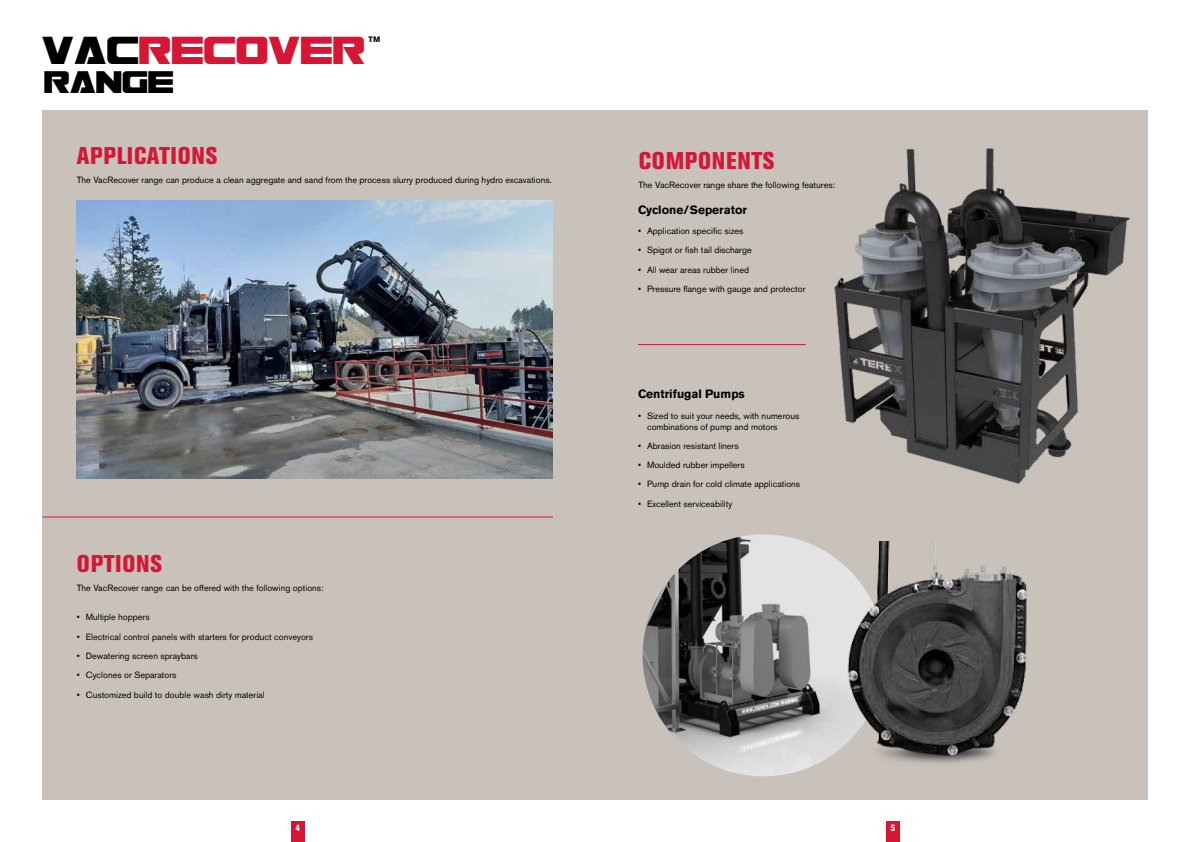
<style>
.page{position:relative;width:1191px;height:842px;background:#fff}
.page>*{position:absolute;margin:0;border:0;box-sizing:border-box;transform-origin:0 0}
.t1{font:34.2px "Terexcondensed 1";color:#d71635}
.t2{font:27.4px "Terexcondensed 1";color:#000}
.t3{font:800 condensed 24px "Akzidenz Grotesk Pro";letter-spacing:.03em;color:#d71635}
.t4{font:700 12px "Akzidenz Grotesk BE";color:#000}
.t5{font:9px/10.8px "Akzidenz Grotesk Pro";color:#000}
.t6{font:800 condensed 9px "Akzidenz Grotesk Pro";color:#fff}
.t7{font:700 7.8px "Akzidenz Grotesk BE";color:#000}
.s1{color:#000}
</style>
<div class="page">
<div style="left:43px;top:110px;width:1105px;height:689px;background:#c9c2bb"></div>
<div style="left:291px;top:821px;width:13px;height:21px;background:#d71635"></div>
<div style="left:886px;top:821px;width:14px;height:21px;background:#d71635"></div>
<hr style="left:43px;top:516px;width:510px;height:1px;background:#d71635">
<hr style="left:638px;top:344px;width:168px;height:1px;background:#d71635">
<img style="left:77px;top:200px;width:476px;height:278px">
<img style="left:834px;top:148px;width:297px;height:336px">
<img style="left:642px;top:534px;width:242px;height:242px;border-radius:121px">
<img style="left:834px;top:541px;width:193px;height:222px">
<h1 class="t1" style="left:43px;top:32px;width:325px"><span class="s1">VAC</span>RECOVER</h1>
<p class="t7" style="left:369px;top:37px;width:13px">TM</p>
<h2 class="t2" style="left:44px;top:67px;width:131px">RANGE</h2>
<h3 class="t3" style="left:77px;top:142px;width:142px">APPLICATIONS</h3>
<p class="t5" style="left:77px;top:175px;width:476px">The VacRecover range can produce a clean aggregate and sand from the process slurry produced during hydro excavations.</p>
<h3 class="t3" style="left:77px;top:550px;width:86px">OPTIONS</h3>
<p class="t5" style="left:77px;top:583px;width:248px">The VacRecover range can be offered with the following options:</p>
<p class="t5" style="left:77px;top:612px;width:74px">• Multiple hoppers</p>
<p class="t5" style="left:77px;top:632px;width:238px">• Electrical control panels with starters for product conveyors</p>
<p class="t5" style="left:77px;top:651px;width:122px">• Dewatering screen spraybars</p>
<p class="t5" style="left:77px;top:670px;width:101px">• Cyclones or Separators</p>
<p class="t5" style="left:77px;top:690px;width:189px">• Customized build to double wash dirty material</p>
<p class="t6" style="left:295px;top:823px;width:6px">4</p>
<h3 class="t3" style="left:638px;top:146px;width:137px">COMPONENTS</h3>
<p class="t5" style="left:638px;top:180px;width:198px">The VacRecover range share the following features:</p>
<h3 class="t4" style="left:638px;top:205px;width:110px">Cyclone/Seperator</h3>
<p class="t5" style="left:638px;top:226px;width:107px">• Application specific sizes</p>
<p class="t5" style="left:638px;top:245px;width:115px">• Spigot or fish tail discharge</p>
<p class="t5" style="left:638px;top:265px;width:113px">• All wear areas rubber lined</p>
<p class="t5" style="left:638px;top:284px;width:169px">• Pressure flange with gauge and protector</p>
<h3 class="t4" style="left:638px;top:390px;width:108px">Centrifugal Pumps</h3>
<p class="t5" style="left:647px;top:411px;width:154px;text-indent:-9px">• Sized to suit your needs, with numerous combinations of pump and motors</p>
<p class="t5" style="left:638px;top:441px;width:102px">• Abrasion resistant liners</p>
<p class="t5" style="left:638px;top:460px;width:108px">• Moulded rubber impellers</p>
<p class="t5" style="left:638px;top:479px;width:164px">• Pump drain for cold climate applications</p>
<p class="t5" style="left:638px;top:499px;width:96px">• Excellent serviceability</p>
<p class="t6" style="left:891px;top:823px;width:6px">5</p>
</div>
